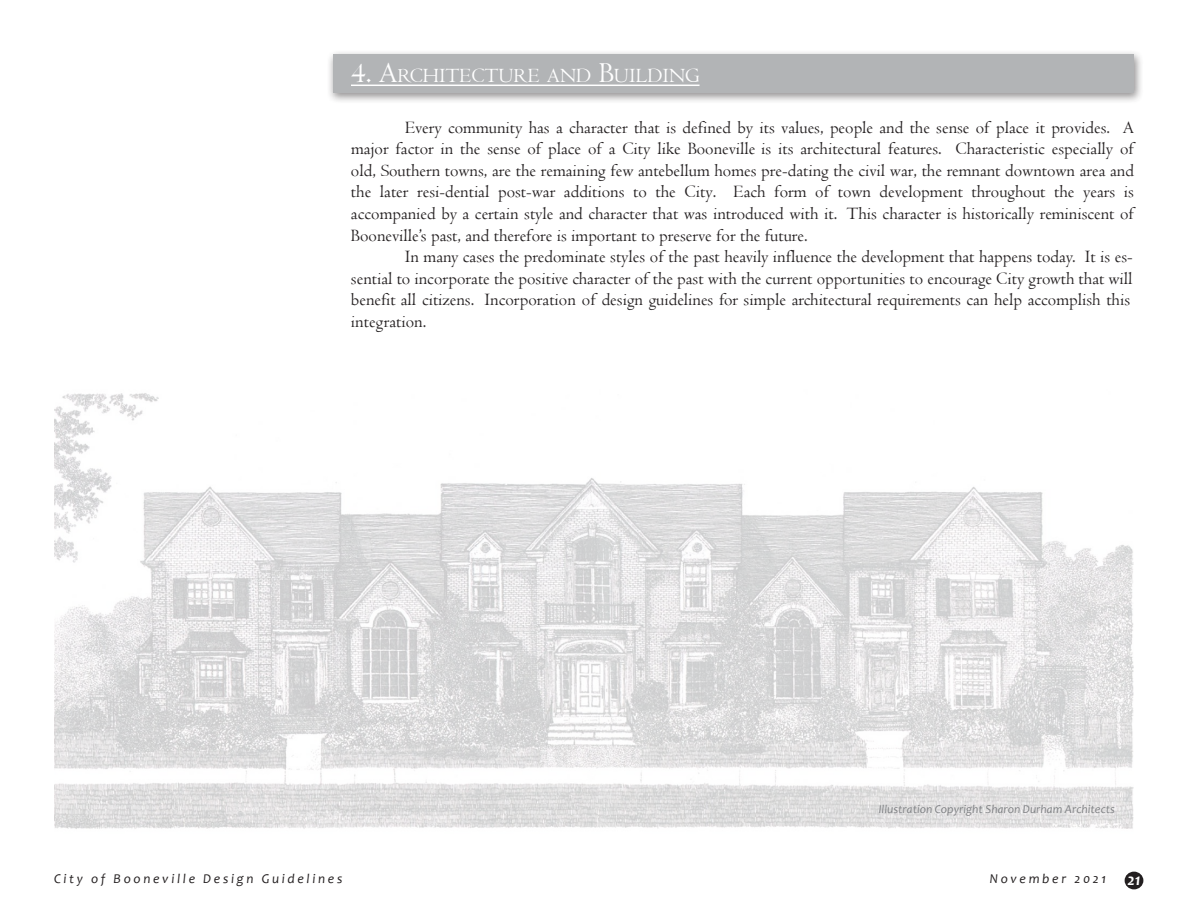
<style>
.page{position:relative;width:1188px;height:918px;background:#fff}
.page>*{position:absolute;margin:0;border:0;box-sizing:border-box;transform-origin:0 0}
.t1{font:21px "Centaur";color:#fff}
.t2{font:18px/21.6px "Centaur";color:#231f20;text-align:justify}
.t3{font:italic 700 16.5px "Candara";color:#fff}
.t4{font:italic 13.5px "Candara";letter-spacing:.2em;color:#231f20}
.t5{font:italic 12px "Candara";color:#808285}
.s1{font-size:30px}
</style>
<div class="page">
<div style="left:1125px;top:872px;width:18px;height:17px;background:#231f20;border-radius:50%"></div>
<img style="left:54px;top:393px;width:1080px;height:436px">
<div style="left:327px;top:49px;width:823px;height:61px;background:#231f20;opacity:.5"></div>
<div style="left:333px;top:55px;width:801px;height:38px;background:#b2b4b6"></div>
<hr style="left:351px;top:85px;width:349px;height:1px;background:#fff">
<p class="t1" style="left:351px;top:63px;width:349px"><span class="s1">4. A</span>RCHITECTURE AND <span class="s1">B</span>UILDING</p>
<p class="t2" style="left:351px;top:116px;width:785px;text-indent:54px">Every community has a character that is defined by its values, people and the sense of place it provides. A major factor in the sense of place of a City like Booneville is its architectural features. Characteristic especially of old, Southern towns, are the remaining few antebellum homes pre-dating the civil war, the remnant downtown area and the later resi-dential post-war additions to the City. Each form of town development throughout the years is accompanied by a certain style and character that was introduced with it. This character is historically reminiscent of Booneville’s past, and therefore is important to preserve for the future.</p>
<p class="t2" style="left:351px;top:246px;width:783px;text-align:left;text-indent:54px">In many cases the predominate styles of the past heavily influence the development that happens today. It is es&shy;sential to incorporate the positive character of the past with the current opportunities to encourage City growth that will benefit all citizens. Incorporation of design guidelines for simple architectural requirements can help accomplish this integration.</p>
<p class="t5" style="left:879px;top:802px;width:238px">Illustration Copyright Sharon Durham Architects</p>
<p class="t4" style="left:54px;top:870px;width:290px">City of Booneville Design Guidelines</p>
<p class="t4" style="left:990px;top:870px;width:118px">November 2021</p>
<p class="t3" style="left:1127px;top:869px;width:15px">21</p>
</div>
